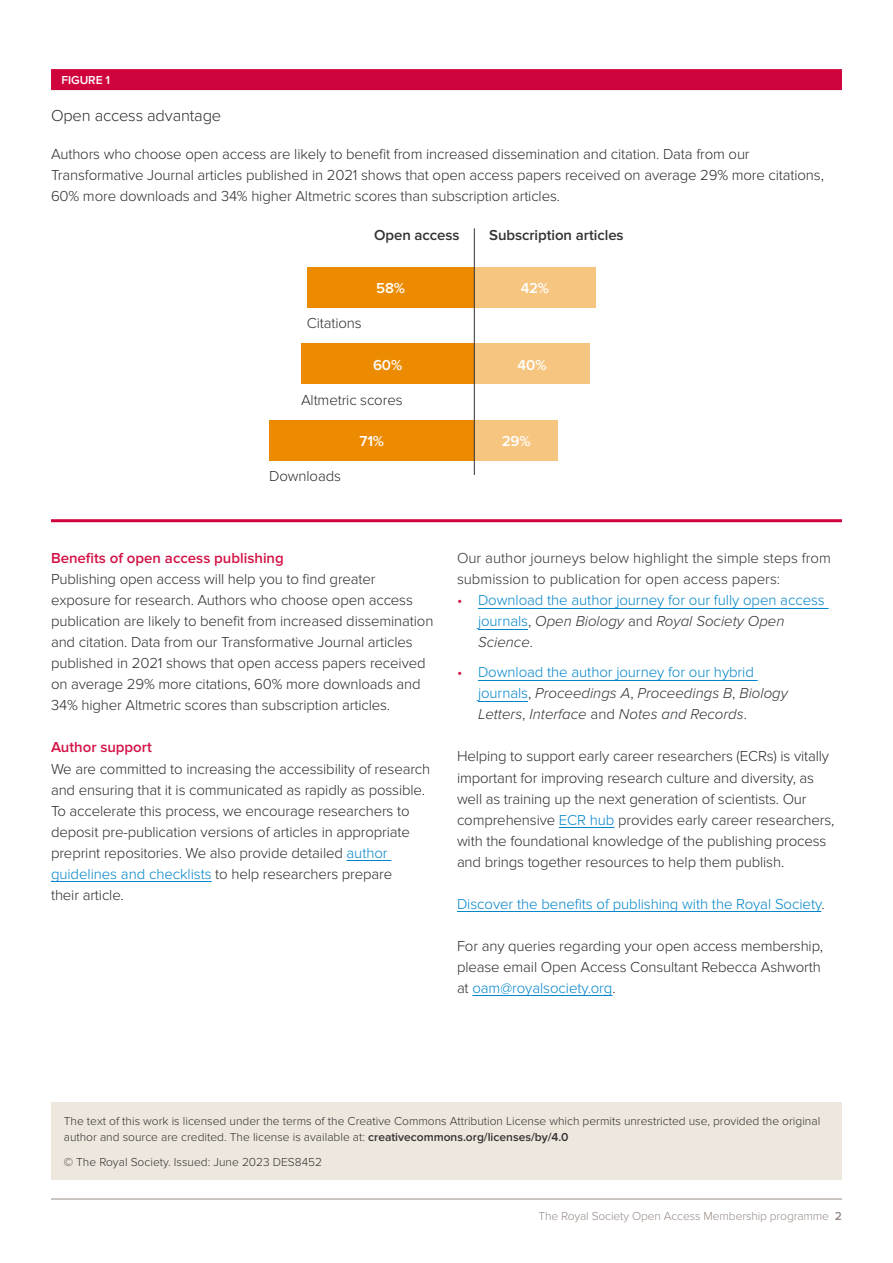
<style>
.page{position:relative;width:893px;height:1263px;background:#fff}
.page>*{position:absolute;margin:0;border:0;box-sizing:border-box;transform-origin:0 0}
.t1{font:300 16.5px "Proxima Nova";letter-spacing:-.01em;color:#2e2d2c}
.t2{font:300 15px/21px "Proxima Nova";letter-spacing:-.01em;color:#2e2d2c}
.t3{font:300 15px/21px "Proxima Nova";letter-spacing:-.005em;color:#0085ca}
.t4{font:italic 300 15px/21px "Proxima Nova";color:#333132}
.t5{font:300 15px/21px "Proxima Nova";color:#333132}
.t6{font:600 15px "Proxima Nova";color:#d31245}
.t7{font:600 15px "Proxima Nova";letter-spacing:-.005em;color:#333132}
.t8{font:600 15px "Proxima Nova";color:#fff}
.t9{font:300 12px/16.5px "Proxima Nova";color:#333132}
.t10{font:300 12px "Proxima Nova";letter-spacing:-.01em;color:#978c87}
.t11{font:600 12px "Proxima Nova";letter-spacing:-.01em;color:#fff}
.s1{color:#0085ca}
.s2{color:#d31245}
.s3{color:#333132}
.s4{font-style:italic;color:#333132}
.s5{font-style:normal;color:#d31245}
.s6{font-style:normal;color:#0085ca}
.s7{font-style:normal}
.s8{color:#2e2d2c}
.s9{font-weight:600}
</style>
<div class="page">
<hr style="left:51px;top:1199px;width:791px;height:1px;background:#978c87">
<div style="left:51px;top:69px;width:791px;height:21px;background:#d0043c"></div>
<hr style="left:51px;top:519px;width:791px;height:3px;background:#d0043c">
<div style="left:269px;top:420px;width:205px;height:41px;background:#ed8b00"></div>
<div style="left:474px;top:420px;width:84px;height:41px;background:#f6c580"></div>
<div style="left:301px;top:343px;width:173px;height:41px;background:#ed8b00"></div>
<div style="left:474px;top:343px;width:116px;height:41px;background:#f6c580"></div>
<div style="left:307px;top:267px;width:167px;height:40px;background:#ed8b00"></div>
<div style="left:474px;top:267px;width:122px;height:40px;background:#f6c580"></div>
<hr style="left:474px;top:228px;width:1px;height:247px;background:#333132">
<hr style="left:347px;top:860px;width:44px;height:1px;background:#0085ca">
<hr style="left:51px;top:881px;width:161px;height:1px;background:#0085ca">
<hr style="left:478px;top:608px;width:351px;height:1px;background:#0085ca">
<hr style="left:478px;top:629px;width:50px;height:1px;background:#0085ca">
<hr style="left:478px;top:680px;width:280px;height:1px;background:#0085ca">
<hr style="left:478px;top:701px;width:50px;height:1px;background:#0085ca">
<hr style="left:559px;top:827px;width:55px;height:1px;background:#0085ca">
<hr style="left:457px;top:911px;width:364px;height:1px;background:#0085ca">
<hr style="left:472px;top:995px;width:140px;height:1px;background:#0085ca">
<div style="left:51px;top:1102px;width:791px;height:78px;background:#ede7dd"></div>
<p class="t11" style="left:62px;top:73px;width:50px">FIGURE 1</p>
<p class="t1" style="left:51px;top:106px;width:172px">Open access advantage</p>
<p class="t2" style="left:51px;top:144px;width:774px">Authors who choose open access are likely to benefit from increased dissemination and citation. Data from our<br>Transformative Journal articles published in 2021 shows that open access papers received on average 29% more citations,<br>60% more downloads and 34% higher Altmetric scores than subscription articles.</p>
<p class="t7" style="left:374px;top:227px;width:87px">Open access</p>
<p class="t7" style="left:489px;top:227px;width:136px">Subscription articles</p>
<p class="t2" style="left:307px;top:313px;width:56px">Citations</p>
<p class="t8" style="left:376px;top:279px;width:31px">58%</p>
<p class="t8" style="left:521px;top:279px;width:30px">42%</p>
<p class="t8" style="left:373px;top:356px;width:31px">60%</p>
<p class="t8" style="left:517px;top:356px;width:31px">40%</p>
<p class="t2" style="left:301px;top:389px;width:103px">Altmetric scores</p>
<p class="t2" style="left:269px;top:466px;width:73px">Downloads</p>
<p class="t8" style="left:359px;top:432px;width:26px">71%</p>
<p class="t8" style="left:502px;top:432px;width:30px">29%</p>
<p class="t6" style="left:51px;top:550px;width:234px">Benefits of open access publishing</p>
<p class="t2" style="left:51px;top:569px;width:384px">Publishing open access will help you to find greater exposure for research. Authors who choose open access publication are likely to benefit from increased dissemination and citation. Data from our Transformative Journal articles published in 2021 shows that open access papers received on average 29% more citations, 60% more downloads and 34% higher Altmetric scores than subscription articles.</p>
<p class="t6" style="left:51px;top:739px;width:102px">Author support</p>
<p class="t2" style="left:51px;top:758px;width:381px">We are committed to increasing the accessibility of research and ensuring that it is communicated as rapidly as possible.<br>To accelerate this process, we encourage researchers to deposit pre-publication versions of articles in appropriate preprint repositories. We also provide detailed <span class="s1">author guidelines and checklists</span> to help researchers prepare<br>their article.</p>
<p class="t5" style="left:457px;top:548px;width:375px">Our author journeys below highlight the simple steps from submission to publication for open access papers:</p>
<p class="t3" style="left:478px;top:590px;width:348px;text-indent:-21px"><span class="s2">•</span> Download the author journey for our fully open access journals<span class="s3">,</span> <span class="s4">Open Biology</span> <span class="s3">and</span> <span class="s4">Royal Society Open<br>Science</span><span class="s3">.</span></p>
<p class="t4" style="left:478px;top:662px;width:311px;text-indent:-21px"><span class="s5">•</span> <span class="s6">Download the author journey for our hybrid journals</span><span class="s7">,</span> Proceedings A<span class="s7">,</span> Proceedings B<span class="s7">,</span> Biology<br>Letters<span class="s7">,</span> Interface <span class="s7">and</span> Notes and Records<span class="s7">.</span></p>
<p class="t2" style="left:457px;top:746px;width:379px">Helping to support early career researchers (ECRs) is vitally important for improving research culture and diversity, as well as training up the next generation of scientists. Our comprehensive <span class="s1">ECR hub</span> provides early career researchers, with the foundational knowledge of the publishing process and brings together resources to help them publish.</p>
<p class="t3" style="left:457px;top:893px;width:369px">Discover the benefits of publishing with the Royal Society<span class="s8">.</span></p>
<p class="t2" style="left:457px;top:935px;width:368px">For any queries regarding your open access membership, please email Open Access Consultant Rebecca Ashworth at <span class="s1">oam@royalsociety.org</span>.</p>
<p class="t9" style="left:64px;top:1112px;width:758px">The text of this work is licensed under the terms of the Creative Commons Attribution License which permits unrestricted use, provided the original author and source are credited. The license is available at: <span class="s9">creativecommons.org/licenses/by/4.0</span></p>
<p class="t9" style="left:64px;top:1154px;width:260px">© The Royal Society. Issued: June 2023 DES8452</p>
<p class="t10" style="left:538px;top:1209px;width:305px">The Royal Society Open Access Membership programme <span class="s9">2</span></p>
</div>
